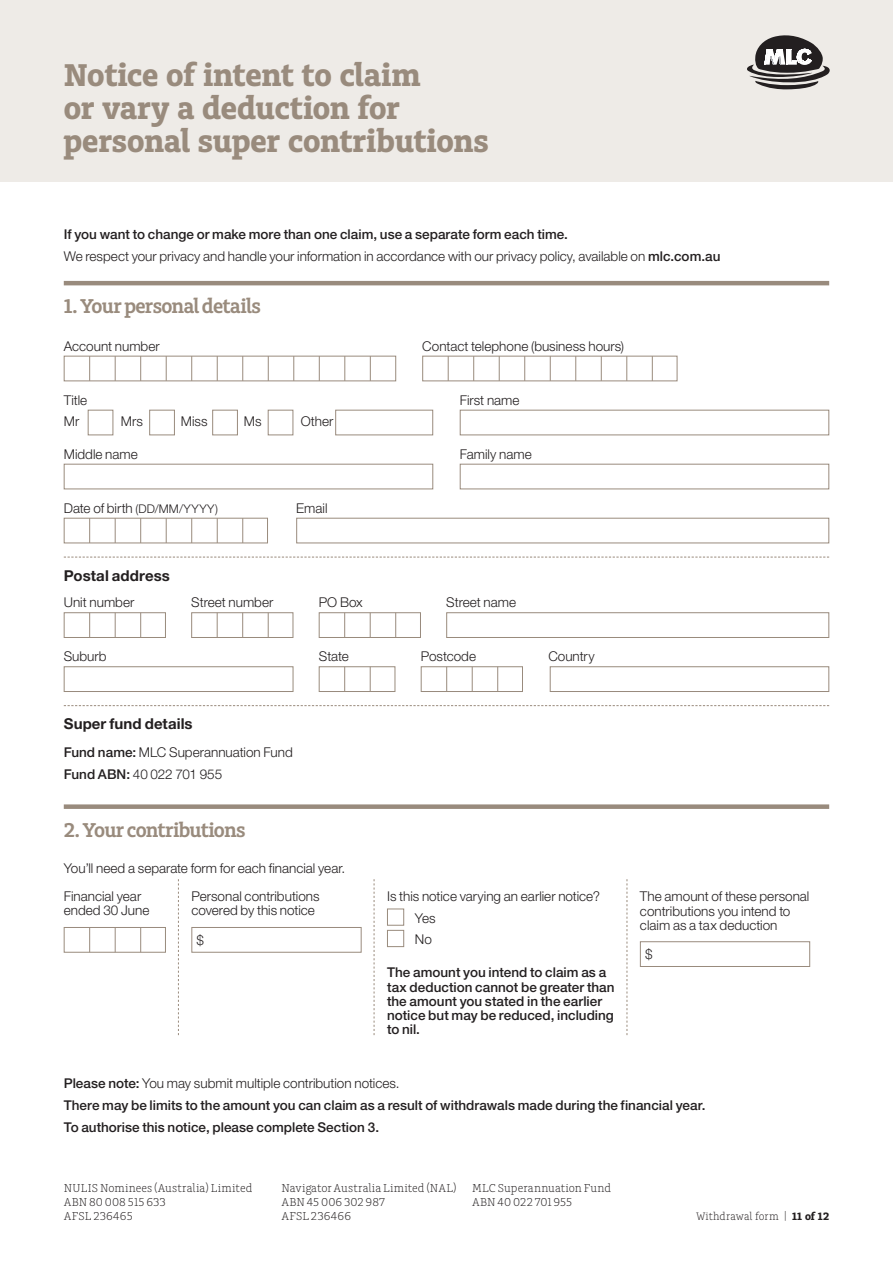
<style>
.page{position:relative;width:893px;height:1263px;background:#fff}
.page>*{position:absolute;margin:0;border:0;box-sizing:border-box;transform-origin:0 0}
.t1{font:700 33px/33px "Charlie Std";letter-spacing:-.005em;color:#998b7d}
.t2{font:600 21px "Charlie Std";letter-spacing:-.035em;color:#998b7d}
.t3{font:700 15px "Helvetica Neue LT Pro";letter-spacing:.005em;color:#231f20}
.t4{font:300 13.5px/21.5px "Helvetica Neue LT Pro";color:#231f20}
.t5{font:500 13.5px/14.2px "Helvetica Neue LT Pro";color:#231f20}
.t6{font:300 12px/14.2px "Charlie Std";letter-spacing:.01em;color:#231f20}
.t7{font:300 12px "Helvetica Neue LT Pro";letter-spacing:.045em;color:#231f20}
.t8{font:300 11.25px "Charlie Std";letter-spacing:.005em;color:#231f20}
.s1{font-weight:500}
.s2{font-size:13.5px}
.s3{font-weight:300}
.s4{font-weight:700}
</style>
<div class="page">
<div style="left:0;top:0;width:893px;height:181px;background:#eeebe7"></div>
<svg style="left:747px;top:35px;width:82px;height:54px"></svg>
<hr style="left:64px;top:281px;width:765px;height:4px;background:#998b7d">
<svg style="left:64px;top:557px;width:765px;height:1px"></svg>
<svg style="left:64px;top:705px;width:765px;height:1px"></svg>
<div style="left:64px;top:804px;width:765px;height:5px;background:#998b7d"></div>
<div style="left:64px;top:356px;width:332px;height:25px;background:#fff;border:1px solid #998b7d"></div>
<svg style="left:89px;top:356px;width:1px;height:25px"></svg>
<svg style="left:115px;top:356px;width:1px;height:25px"></svg>
<svg style="left:140px;top:356px;width:1px;height:25px"></svg>
<svg style="left:166px;top:356px;width:1px;height:25px"></svg>
<svg style="left:191px;top:356px;width:1px;height:25px"></svg>
<svg style="left:217px;top:356px;width:1px;height:25px"></svg>
<svg style="left:242px;top:356px;width:1px;height:25px"></svg>
<svg style="left:268px;top:356px;width:1px;height:25px"></svg>
<svg style="left:293px;top:356px;width:1px;height:25px"></svg>
<svg style="left:319px;top:356px;width:1px;height:25px"></svg>
<svg style="left:345px;top:356px;width:1px;height:25px"></svg>
<svg style="left:370px;top:356px;width:1px;height:25px"></svg>
<div style="left:422px;top:356px;width:255px;height:25px;background:#fff;border:1px solid #998b7d"></div>
<svg style="left:448px;top:356px;width:1px;height:25px"></svg>
<svg style="left:473px;top:356px;width:1px;height:25px"></svg>
<svg style="left:499px;top:356px;width:1px;height:25px"></svg>
<svg style="left:524px;top:356px;width:1px;height:25px"></svg>
<svg style="left:550px;top:356px;width:1px;height:25px"></svg>
<svg style="left:575px;top:356px;width:1px;height:25px"></svg>
<svg style="left:601px;top:356px;width:1px;height:25px"></svg>
<svg style="left:626px;top:356px;width:1px;height:25px"></svg>
<svg style="left:652px;top:356px;width:1px;height:25px"></svg>
<div style="left:88px;top:410px;width:25px;height:25px;border:1px solid #998b7d"></div>
<div style="left:149px;top:410px;width:26px;height:25px;border:1px solid #998b7d"></div>
<div style="left:212px;top:410px;width:26px;height:25px;border:1px solid #998b7d"></div>
<div style="left:268px;top:410px;width:25px;height:25px;border:1px solid #998b7d"></div>
<div style="left:335px;top:410px;width:98px;height:25px;border:1px solid #998b7d"></div>
<div style="left:460px;top:410px;width:369px;height:25px;border:1px solid #998b7d"></div>
<div style="left:64px;top:464px;width:369px;height:25px;border:1px solid #998b7d"></div>
<div style="left:460px;top:464px;width:369px;height:25px;border:1px solid #998b7d"></div>
<div style="left:64px;top:518px;width:204px;height:25px;background:#fff;border:1px solid #998b7d"></div>
<svg style="left:89px;top:518px;width:1px;height:25px"></svg>
<svg style="left:115px;top:518px;width:1px;height:25px"></svg>
<svg style="left:140px;top:518px;width:1px;height:25px"></svg>
<svg style="left:166px;top:518px;width:1px;height:25px"></svg>
<svg style="left:191px;top:518px;width:1px;height:25px"></svg>
<svg style="left:217px;top:518px;width:1px;height:25px"></svg>
<svg style="left:242px;top:518px;width:1px;height:25px"></svg>
<div style="left:296px;top:518px;width:533px;height:25px;border:1px solid #998b7d"></div>
<div style="left:64px;top:612px;width:102px;height:26px;background:#fff;border:1px solid #998b7d"></div>
<svg style="left:89px;top:613px;width:1px;height:24px"></svg>
<svg style="left:115px;top:613px;width:1px;height:24px"></svg>
<svg style="left:140px;top:613px;width:1px;height:24px"></svg>
<div style="left:191px;top:612px;width:102px;height:26px;background:#fff;border:1px solid #998b7d"></div>
<svg style="left:217px;top:613px;width:1px;height:24px"></svg>
<svg style="left:242px;top:613px;width:1px;height:24px"></svg>
<svg style="left:268px;top:613px;width:1px;height:24px"></svg>
<div style="left:319px;top:612px;width:102px;height:26px;background:#fff;border:1px solid #998b7d"></div>
<svg style="left:344px;top:613px;width:1px;height:24px"></svg>
<svg style="left:370px;top:613px;width:1px;height:24px"></svg>
<svg style="left:395px;top:613px;width:1px;height:24px"></svg>
<div style="left:446px;top:612px;width:383px;height:26px;border:1px solid #998b7d"></div>
<div style="left:64px;top:666px;width:229px;height:26px;border:1px solid #998b7d"></div>
<div style="left:319px;top:666px;width:76px;height:26px;background:#fff;border:1px solid #998b7d"></div>
<svg style="left:344px;top:667px;width:1px;height:24px"></svg>
<svg style="left:370px;top:667px;width:1px;height:24px"></svg>
<div style="left:421px;top:666px;width:102px;height:26px;background:#fff;border:1px solid #998b7d"></div>
<svg style="left:446px;top:667px;width:1px;height:24px"></svg>
<svg style="left:472px;top:667px;width:1px;height:24px"></svg>
<svg style="left:497px;top:667px;width:1px;height:24px"></svg>
<div style="left:550px;top:666px;width:279px;height:26px;border:1px solid #998b7d"></div>
<div style="left:64px;top:927px;width:102px;height:25px;background:#fff;border:1px solid #998b7d"></div>
<svg style="left:89px;top:927px;width:1px;height:25px"></svg>
<svg style="left:115px;top:927px;width:1px;height:25px"></svg>
<svg style="left:140px;top:927px;width:1px;height:25px"></svg>
<div style="left:191px;top:927px;width:171px;height:25px;border:1px solid #998b7d"></div>
<div style="left:387px;top:908px;width:17px;height:17px;background:#fff;border:1px solid #998b7d"></div>
<div style="left:387px;top:930px;width:17px;height:17px;background:#fff;border:1px solid #998b7d"></div>
<div style="left:640px;top:941px;width:170px;height:26px;border:1px solid #998b7d"></div>
<svg style="left:178px;top:879px;width:1px;height:156px"></svg>
<svg style="left:374px;top:879px;width:1px;height:156px"></svg>
<svg style="left:627px;top:879px;width:1px;height:156px"></svg>
<h1 class="t1" style="left:64px;top:59px;width:427px">Notice of intent to claim<br>or vary a deduction for personal super contributions</h1>
<p class="t4" style="left:64px;top:223px;width:658px;line-height:22.2px"><span class="s1">If you want to change or make more than one claim, use a separate form each time.<br></span>We respect your privacy and handle your information in accordance with our privacy policy, available on <span class="s1">mlc.com.au</span></p>
<h2 class="t2" style="left:64px;top:294px;width:199px">1. Your personal details</h2>
<p class="t4" style="left:64px;top:335px;width:97px">Account number</p>
<p class="t4" style="left:422px;top:335px;width:203px">Contact telephone (business hours)</p>
<p class="t4" style="left:64px;top:389px;width:25px">Title</p>
<p class="t4" style="left:460px;top:389px;width:61px">First name</p>
<p class="t4" style="left:64px;top:410px;width:17px">Mr</p>
<p class="t4" style="left:121px;top:410px;width:24px">Mrs</p>
<p class="t4" style="left:181px;top:410px;width:28px">Miss</p>
<p class="t4" style="left:244px;top:410px;width:19px">Ms</p>
<p class="t4" style="left:301px;top:410px;width:34px">Other</p>
<p class="t4" style="left:64px;top:443px;width:76px">Middle name</p>
<p class="t4" style="left:460px;top:443px;width:73px">Family name</p>
<p class="t7" style="left:64px;top:501px;width:156px"><span class="s2">Date of birth</span> (DD/MM/YYYY)</p>
<p class="t4" style="left:296px;top:497px;width:33px">Email</p>
<p class="t3" style="left:64px;top:566px;width:108px">Postal address</p>
<p class="t4" style="left:64px;top:591px;width:72px">Unit number</p>
<p class="t4" style="left:191px;top:591px;width:84px">Street number</p>
<p class="t4" style="left:319px;top:591px;width:45px">PO Box</p>
<p class="t4" style="left:446px;top:591px;width:71px">Street name</p>
<p class="t4" style="left:64px;top:645px;width:44px">Suburb</p>
<p class="t4" style="left:319px;top:645px;width:32px">State</p>
<p class="t4" style="left:421px;top:645px;width:57px">Postcode</p>
<p class="t4" style="left:548px;top:645px;width:48px">Country</p>
<p class="t3" style="left:64px;top:715px;width:130px">Super fund details</p>
<p class="t4" style="left:64px;top:741px;width:230px"><span class="s1">Fund name:</span> MLC Superannuation Fund<br><span class="s1">Fund ABN:</span> 40 022 701 955</p>
<h2 class="t2" style="left:64px;top:818px;width:183px">2. Your contributions</h2>
<p class="t4" style="left:64px;top:853px;width:283px;line-height:28.3px">You’ll need a separate form for each financial year.<br>Financial year</p>
<p class="t4" style="left:64px;top:900px;width:87px">ended 30 June</p>
<p class="t4" style="left:191px;top:889px;width:130px;line-height:14.2px">Personal contributions covered by this notice</p>
<p class="t4" style="left:196px;top:929px;width:9px">$</p>
<p class="t4" style="left:415px;top:885px;width:187px;text-indent:-28px">Is this notice varying an earlier notice?<br>Yes<br>No</p>
<p class="t5" style="left:387px;top:965px;width:229px">The amount you intend to claim as a tax deduction cannot be greater than the amount you stated in the earlier notice but may be reduced, including to nil.</p>
<p class="t4" style="left:640px;top:889px;width:171px;line-height:14.2px">The amount of these personal contributions you intend to claim as a tax deduction</p>
<p class="t4" style="left:645px;top:943px;width:9px">$</p>
<p class="t5" style="left:64px;top:1072px;width:643px;line-height:22.2px">Please note: <span class="s3">You may submit multiple contribution notices.<br></span>There may be limits to the amount you can claim as a result of withdrawals made during the financial year.<br>To authorise this notice, please complete Section 3.</p>
<p class="t6" style="left:64px;top:1181px;width:190px">NULIS Nominees (Australia) Limited<br>ABN 80 008 515 633<br>AFSL 236465</p>
<p class="t6" style="left:281px;top:1181px;width:177px">Navigator Australia Limited (NAL)<br>ABN 45 006 302 987<br>AFSL 236466</p>
<p class="t6" style="left:472px;top:1181px;width:141px">MLC Superannuation Fund<br>ABN 40 022 701 955</p>
<p class="t8" style="left:696px;top:1210px;width:135px">Withdrawal form | <span class="s4">11 of 12</span></p>
</div>
